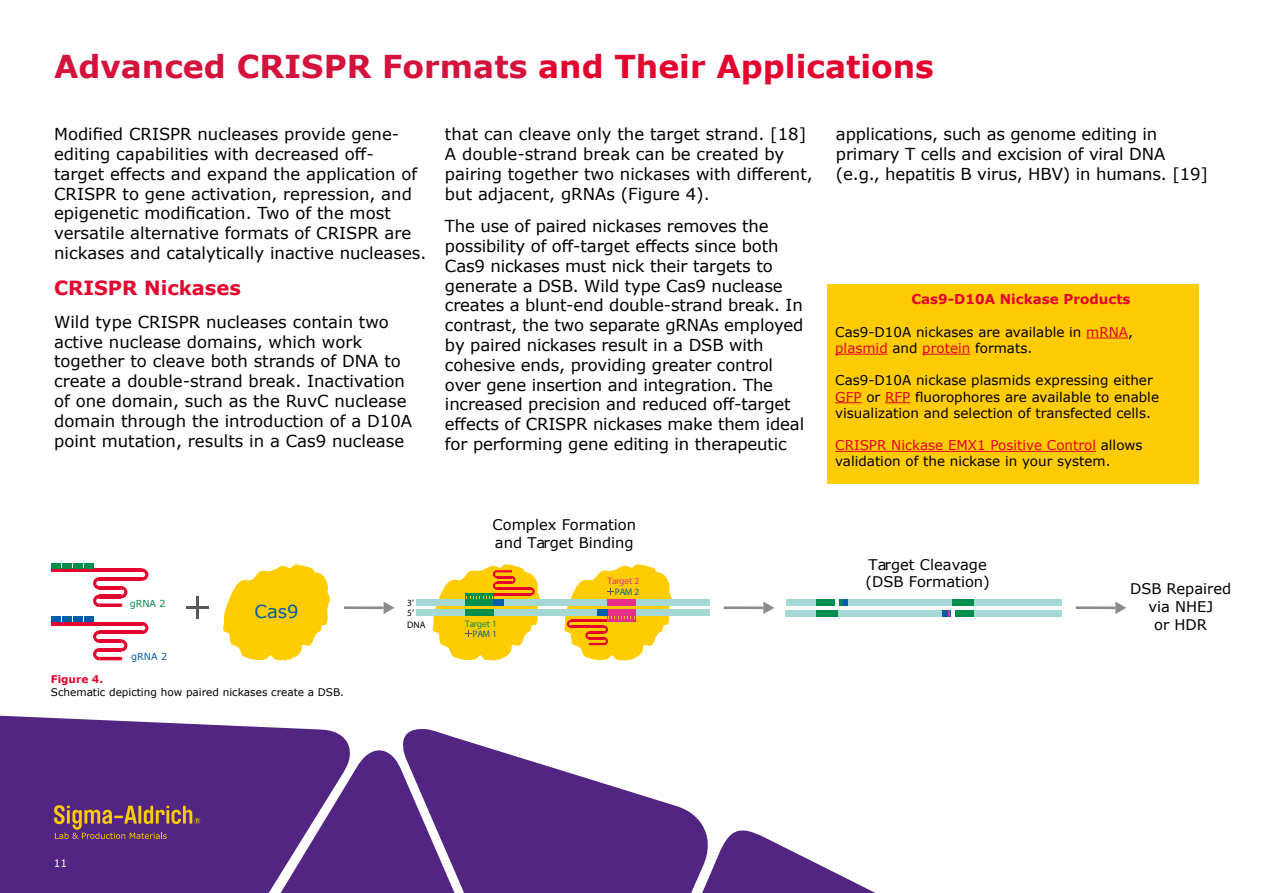
<style>
.page{position:relative;width:1263px;height:893px;background:#fff}
.page>*{position:absolute;margin:0;border:0;box-sizing:border-box;transform-origin:0 0}
.t1{font:700 31.5px "Verdana";color:#d4133c}
.t2{font:700 19.5px "Verdana";color:#e4032f}
.t3{font:17.85px "Verdana";color:#005da9}
.t4{font:16.5px/19.8px "Verdana";color:#000}
.t5{font:14.7px/17.7px "Verdana";color:#000}
.t6{font:13.5px/16.2px "Verdana";color:#000}
.t7{font:700 13.5px "Verdana";color:#e4032e}
.t8{font:10.5px "Verdana";color:#000}
.t9{font:700 10.5px "Verdana";color:#e4032e}
.t10{font:10.5px "Verdana";color:#fff}
.t11{font:9.6px "Verdana";color:#005da9}
.t12{font:9.6px "Verdana";color:#008e4d}
.t13{font:9.45px "Myriad Pro";letter-spacing:-.045em;color:#005da9}
.t14{font:9.45px/10.6px "Myriad Pro";color:#000}
.t15{font:9.45px "Myriad Pro";color:#008e4d}
.t16{font:9.45px "Myriad Pro";color:#e8308a}
.s1{color:#e4032f}
.s2{color:#e4032e}
</style>
<div class="page">
<div style="left:827px;top:284px;width:371px;height:200px;background:#ffcc03"></div>
<svg style="left:0;top:715px;width:350px;height:178px;fill:#522583"></svg>
<div style="left:143px;top:748px;width:257px;height:145px;background:#522583"></div>
<svg style="left:400px;top:729px;width:305px;height:164px;fill:#522583"></svg>
<svg style="left:602px;top:829px;width:274px;height:64px"></svg>
<svg style="left:223px;top:564px;width:107px;height:97px"></svg>
<hr style="left:120px;top:568px;width:22px;height:4px;background:#e4032e">
<hr style="left:120px;top:577px;width:22px;height:4px;background:#e4032e">
<svg style="left:142px;top:568px;width:6px;height:13px"></svg>
<hr style="left:51px;top:568px;width:84px;height:4px;background:#e4032e">
<svg style="left:93px;top:577px;width:34px;height:30px"></svg>
<svg style="left:51px;top:563px;width:43px;height:5px"></svg>
<hr style="left:120px;top:622px;width:22px;height:3px;background:#e4032e">
<hr style="left:120px;top:631px;width:22px;height:3px;background:#e4032e">
<svg style="left:142px;top:622px;width:6px;height:12px"></svg>
<hr style="left:51px;top:622px;width:84px;height:3px;background:#e4032e">
<svg style="left:93px;top:630px;width:34px;height:30px"></svg>
<svg style="left:51px;top:616px;width:43px;height:6px"></svg>
<div style="left:416px;top:599px;width:151px;height:7px;background:#a5d7d5"></div>
<div style="left:416px;top:610px;width:151px;height:6px;background:#a5d7d5"></div>
<div style="left:558px;top:599px;width:152px;height:7px;background:#a5d7d5"></div>
<div style="left:558px;top:610px;width:152px;height:6px;background:#a5d7d5"></div>
<svg style="left:432px;top:564px;width:109px;height:97px"></svg>
<svg style="left:564px;top:564px;width:109px;height:97px"></svg>
<hr style="left:186px;top:606px;width:23px;height:3px;background:#575756">
<hr style="left:196px;top:596px;width:2px;height:23px;background:#575756">
<hr style="left:344px;top:606px;width:40px;height:3px;background:#8c8b8b">
<svg style="left:384px;top:602px;width:10px;height:12px"></svg>
<hr style="left:724px;top:606px;width:39px;height:3px;background:#8c8b8b">
<svg style="left:763px;top:601px;width:11px;height:13px"></svg>
<hr style="left:1076px;top:606px;width:39px;height:3px;background:#8c8b8b">
<svg style="left:1115px;top:601px;width:11px;height:13px"></svg>
<div style="left:786px;top:599px;width:48px;height:7px;background:#a5d7d5"></div>
<div style="left:840px;top:599px;width:222px;height:7px;background:#a5d7d5"></div>
<div style="left:837px;top:610px;width:107px;height:6px;background:#a5d7d5"></div>
<div style="left:956px;top:610px;width:106px;height:6px;background:#a5d7d5"></div>
<div style="left:786px;top:610px;width:51px;height:6px;background:#a5d7d5"></div>
<div style="left:816px;top:610px;width:21px;height:6px;background:#008e4d"></div>
<div style="left:816px;top:599px;width:18px;height:7px;background:#008e4d"></div>
<div style="left:953px;top:599px;width:21px;height:7px;background:#008e4d"></div>
<div style="left:956px;top:610px;width:18px;height:6px;background:#008e4d"></div>
<div style="left:942px;top:610px;width:8px;height:6px;background:#005da9"></div>
<svg style="left:948px;top:610px;width:2px;height:6px"></svg>
<svg style="left:841px;top:599px;width:7px;height:7px"></svg>
<hr style="left:1086px;top:338px;width:42px;height:1px;background:#e4032e">
<hr style="left:835px;top:354px;width:53px;height:1px;background:#e4032e">
<hr style="left:922px;top:354px;width:48px;height:1px;background:#e4032e">
<svg style="left:835px;top:402px;width:27px;height:1px"></svg>
<svg style="left:885px;top:402px;width:25px;height:1px"></svg>
<hr style="left:835px;top:451px;width:261px;height:1px;background:#e4032e">
<svg style="left:54px;top:805px;width:146px;height:34px"></svg>
<h1 class="t1" style="left:54px;top:44px;width:881px">Advanced CRISPR Formats <span class="s1">and Their Applications</span></h1>
<p class="t4" style="left:54px;top:124px;width:370px">Modified CRISPR nucleases provide gene&shy;editing capabilities with decreased off&shy;target effects and expand the application of CRISPR to gene activation, repression, and epigenetic modification. Two of the most versatile alternative formats of CRISPR are nickases and catalytically inactive nucleases.</p>
<p class="t2" style="left:54px;top:274px;width:188px">CRISPR Nickases</p>
<p class="t4" style="left:54px;top:312px;width:360px">Wild type CRISPR nucleases contain two active nuclease domains, which work together to cleave both strands of DNA to create a double-strand break. Inactivation of one domain, such as the RuvC nuclease domain through the introduction of a D10A point mutation, results in a Cas9 nuclease</p>
<p class="t4" style="left:445px;top:124px;width:369px">that can cleave only the target strand. [18] A double-strand break can be created by pairing together two nickases with different, but adjacent, gRNAs (Figure 4).</p>
<p class="t4" style="left:445px;top:216px;width:361px">The use of paired nickases removes the possibility of off-target effects since both Cas9 nickases must nick their targets to generate a DSB. Wild type Cas9 nuclease creates a blunt-end double-strand break. In contrast, the two separate gRNAs employed by paired nickases result in a DSB with cohesive ends, providing greater control over gene insertion and integration. The increased precision and reduced off-target effects of CRISPR nickases make them ideal for performing gene editing in therapeutic</p>
<p class="t5" style="left:492px;top:516px;width:145px">Complex Formation and Target Binding</p>
<p class="t16" style="left:607px;top:575px;width:33px">Target 2</p>
<p class="t13" style="left:615px;top:586px;width:26px">PAM 2</p>
<p class="t12" style="left:130px;top:597px;width:38px">gRNA 2</p>
<p class="t14" style="left:407px;top:597px;width:8px">3’<br>5’</p>
<p class="t14" style="left:407px;top:619px;width:20px">DNA</p>
<p class="t15" style="left:465px;top:618px;width:33px">Target 1</p>
<p class="t13" style="left:472px;top:628px;width:26px">PAM 1</p>
<p class="t3" style="left:254px;top:599px;width:45px">Cas9</p>
<p class="t11" style="left:131px;top:650px;width:38px">gRNA 2</p>
<p class="t9" style="left:51px;top:672px;width:52px">Figure 4.</p>
<p class="t8" style="left:51px;top:685px;width:292px">Schematic depicting how paired nickases create a DSB.</p>
<p class="t4" style="left:836px;top:124px;width:373px">applications, such as genome editing in primary T cells and excision of viral DNA (e.g., hepatitis B virus, HBV) in humans. [19]</p>
<p class="t7" style="left:911px;top:290px;width:221px">Cas9-D10A Nickase Products</p>
<p class="t6" style="left:835px;top:324px;width:299px">Cas9-D10A nickases are available in <span class="s2">mRNA</span>, <span class="s2">plasmid</span> and <span class="s2">protein</span> formats.</p>
<p class="t6" style="left:835px;top:372px;width:325px">Cas9-D10A nickase plasmids expressing either<br><span class="s2">GFP</span> or <span class="s2">RFP</span> fluorophores are available to enable visualization and selection of transfected cells.</p>
<p class="t6" style="left:835px;top:437px;width:309px"><span class="s2">CRISPR Nickase EMX1 Positive Control</span> allows validation of the nickase in your system.</p>
<p class="t5" style="left:865px;top:555px;width:126px">Target Cleavage (DSB Formation)</p>
<p class="t5" style="left:1130px;top:580px;width:103px;text-align:center">DSB Repaired via NHEJ<br>or HDR</p>
<p class="t10" style="left:54px;top:856px;width:15px">11</p>
</div>
